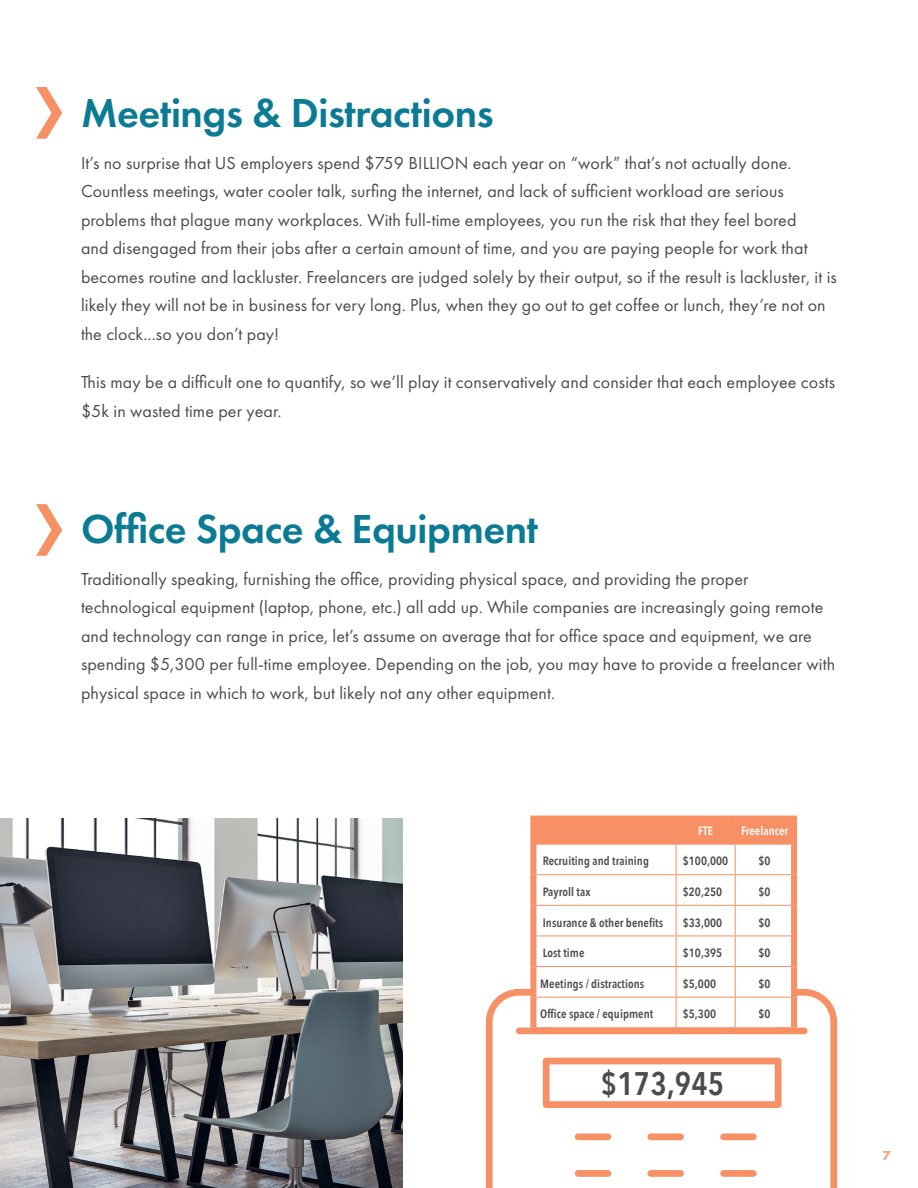
<style>
.page{position:relative;width:918px;height:1188px;background:#fff}
.page>*{position:absolute;margin:0;border:0;box-sizing:border-box;transform-origin:0 0}
.BODY{font:600 42px "Futura PT";letter-spacing:-.01em;color:#0b7a94}
.BODY-2{font:600 32.7px "Avenir Next Condensed";letter-spacing:.005em;color:#4b4c4d}
.BODY-3{font:18px/28.5px "Futura PT";letter-spacing:.005em;color:#4b4c4d}
.t1{font:800 13.5px "Futura PT";color:#f79064}
.BODY-4{font:600 12px "Avenir Next Condensed";letter-spacing:.005em;color:#4b4c4d}
.BODY-5{font:600 12px "Avenir Next Condensed";letter-spacing:.005em;color:#fff}
</style>
<div class="page">
<svg style="left:486px;top:988px;width:351px;height:200px"></svg>
<div style="left:720px;top:1170px;width:37px;height:7px;background:#f79064;border-radius:3px"></div>
<div style="left:720px;top:1133px;width:37px;height:7px;background:#f79064;border-radius:3px"></div>
<svg style="left:536px;top:845px;width:255px;height:182px"></svg>
<div style="left:536px;top:821px;width:255px;height:23px;background:#f79064"></div>
<hr style="left:536px;top:844px;width:140px;height:1px;background:#f79064">
<hr style="left:676px;top:844px;width:59px;height:1px;background:#f79064">
<hr style="left:676px;top:844px;width:1px;height:30px;background:#f79064">
<hr style="left:735px;top:844px;width:56px;height:1px;background:#f79064">
<hr style="left:735px;top:844px;width:1px;height:30px;background:#f79064">
<hr style="left:536px;top:874px;width:140px;height:1px;background:#f79064">
<hr style="left:676px;top:874px;width:59px;height:1px;background:#f79064">
<hr style="left:676px;top:875px;width:1px;height:30px;background:#f79064">
<hr style="left:735px;top:874px;width:56px;height:1px;background:#f79064">
<hr style="left:735px;top:875px;width:1px;height:30px;background:#f79064">
<hr style="left:536px;top:905px;width:140px;height:1px;background:#f79064">
<hr style="left:676px;top:905px;width:59px;height:1px;background:#f79064">
<hr style="left:676px;top:906px;width:1px;height:30px;background:#f79064">
<hr style="left:735px;top:905px;width:56px;height:1px;background:#f79064">
<hr style="left:735px;top:906px;width:1px;height:30px;background:#f79064">
<hr style="left:536px;top:936px;width:140px;height:1px;background:#f79064">
<hr style="left:676px;top:936px;width:59px;height:1px;background:#f79064">
<hr style="left:676px;top:936px;width:1px;height:30px;background:#f79064">
<hr style="left:735px;top:936px;width:56px;height:1px;background:#f79064">
<hr style="left:735px;top:936px;width:1px;height:30px;background:#f79064">
<hr style="left:536px;top:966px;width:140px;height:1px;background:#f79064">
<hr style="left:676px;top:966px;width:59px;height:1px;background:#f79064">
<hr style="left:676px;top:967px;width:1px;height:30px;background:#f79064">
<hr style="left:735px;top:966px;width:56px;height:1px;background:#f79064">
<hr style="left:735px;top:967px;width:1px;height:30px;background:#f79064">
<hr style="left:536px;top:997px;width:140px;height:1px;background:#f79064">
<hr style="left:676px;top:997px;width:59px;height:1px;background:#f79064">
<svg style="left:676px;top:998px;width:1px;height:29px"></svg>
<hr style="left:735px;top:997px;width:56px;height:1px;background:#f79064">
<svg style="left:735px;top:998px;width:1px;height:29px"></svg>
<hr style="left:530px;top:1027px;width:146px;height:1px;background:#f79064">
<hr style="left:676px;top:1027px;width:59px;height:1px;background:#f79064">
<hr style="left:735px;top:1027px;width:62px;height:1px;background:#f79064">
<div style="left:530px;top:816px;width:146px;height:5px;background:#f79064"></div>
<div style="left:676px;top:816px;width:59px;height:5px;background:#f79064"></div>
<div style="left:735px;top:816px;width:62px;height:5px;background:#f79064"></div>
<div style="left:530px;top:844px;width:6px;height:31px;background:#f79064"></div>
<div style="left:791px;top:844px;width:6px;height:31px;background:#f79064"></div>
<div style="left:530px;top:875px;width:6px;height:30px;background:#f79064"></div>
<div style="left:791px;top:875px;width:6px;height:30px;background:#f79064"></div>
<div style="left:530px;top:905px;width:6px;height:31px;background:#f79064"></div>
<div style="left:791px;top:905px;width:6px;height:31px;background:#f79064"></div>
<div style="left:530px;top:936px;width:6px;height:31px;background:#f79064"></div>
<div style="left:791px;top:936px;width:6px;height:31px;background:#f79064"></div>
<div style="left:530px;top:821px;width:6px;height:23px;background:#f79064"></div>
<div style="left:791px;top:821px;width:6px;height:23px;background:#f79064"></div>
<div style="left:530px;top:967px;width:6px;height:30px;background:#f79064"></div>
<div style="left:791px;top:967px;width:6px;height:30px;background:#f79064"></div>
<div style="left:530px;top:997px;width:6px;height:30px;background:#f79064"></div>
<div style="left:791px;top:997px;width:6px;height:30px;background:#f79064"></div>
<svg style="left:36px;top:87px;width:26px;height:52px"></svg>
<svg style="left:36px;top:504px;width:26px;height:52px"></svg>
<img style="left:0;top:819px;width:403px;height:369px">
<p class="BODY" style="left:81px;top:86px;width:414px">Meetings &amp; Distractions</p>
<p class="BODY-3" style="left:81px;top:148px;width:757px">It’s no surprise that US employers spend $759 BILLION each year on “work” that’s not actually done.<br>Countless meetings, water cooler talk, surfing the internet, and lack of sufficient workload are serious problems that plague many workplaces. With full-time employees, you run the risk that they feel bored<br>and disengaged from their jobs after a certain amount of time, and you are paying people for work that becomes routine and lackluster. Freelancers are judged solely by their output, so if the result is lackluster, it is likely they will not be in business for very long. Plus, when they go out to get coffee or lunch, they’re not on the clock...so you don’t pay!</p>
<p class="BODY-3" style="left:81px;top:368px;width:756px">This may be a difficult one to quantify, so we’ll play it conservatively and consider that each employee costs $5k in wasted time per year.</p>
<p class="BODY" style="left:81px;top:502px;width:459px">Office Space &amp; Equipment</p>
<p class="BODY-3" style="left:81px;top:564px;width:756px">Traditionally speaking, furnishing the office, providing physical space, and providing the proper technological equipment (laptop, phone, etc.) all add up. While companies are increasingly going remote and technology can range in price, let’s assume on average that for office space and equipment, we are spending $5,300 per full-time employee. Depending on the job, you may have to provide a freelancer with physical space in which to work, but likely not any other equipment.</p>
<p class="BODY-5" style="left:698px;top:820px;width:16px">FTE</p>
<p class="BODY-5" style="left:741px;top:820px;width:49px">Freelancer</p>
<p class="BODY-4" style="left:543px;top:851px;width:108px">Recruiting and training</p>
<p class="BODY-4" style="left:683px;top:851px;width:47px">$100,000</p>
<p class="BODY-4" style="left:759px;top:851px;width:14px">$0</p>
<p class="BODY-4" style="left:543px;top:881px;width:49px">Payroll tax</p>
<p class="BODY-4" style="left:683px;top:881px;width:41px">$20,250</p>
<p class="BODY-4" style="left:759px;top:881px;width:14px">$0</p>
<p class="BODY-4" style="left:543px;top:912px;width:122px">Insurance &amp; other benefits</p>
<p class="BODY-4" style="left:683px;top:912px;width:41px">$33,000</p>
<p class="BODY-4" style="left:759px;top:912px;width:14px">$0</p>
<p class="BODY-4" style="left:543px;top:943px;width:43px">Lost time</p>
<p class="BODY-4" style="left:683px;top:943px;width:41px">$10,395</p>
<p class="BODY-4" style="left:759px;top:943px;width:14px">$0</p>
<p class="BODY-4" style="left:540px;top:973px;width:105px">Meetings / distractions</p>
<p class="BODY-4" style="left:683px;top:973px;width:35px">$5,000</p>
<p class="BODY-4" style="left:759px;top:973px;width:14px">$0</p>
<p class="BODY-4" style="left:540px;top:1004px;width:114px">Office space / equipment</p>
<p class="BODY-4" style="left:683px;top:1004px;width:35px">$5,300</p>
<p class="BODY-4" style="left:759px;top:1004px;width:14px">$0</p>
<p class="BODY-2" style="left:601px;top:1056px;width:125px">$173,945</p>
<p class="t1" style="left:883px;top:1147px;width:10px">7</p>
</div>
